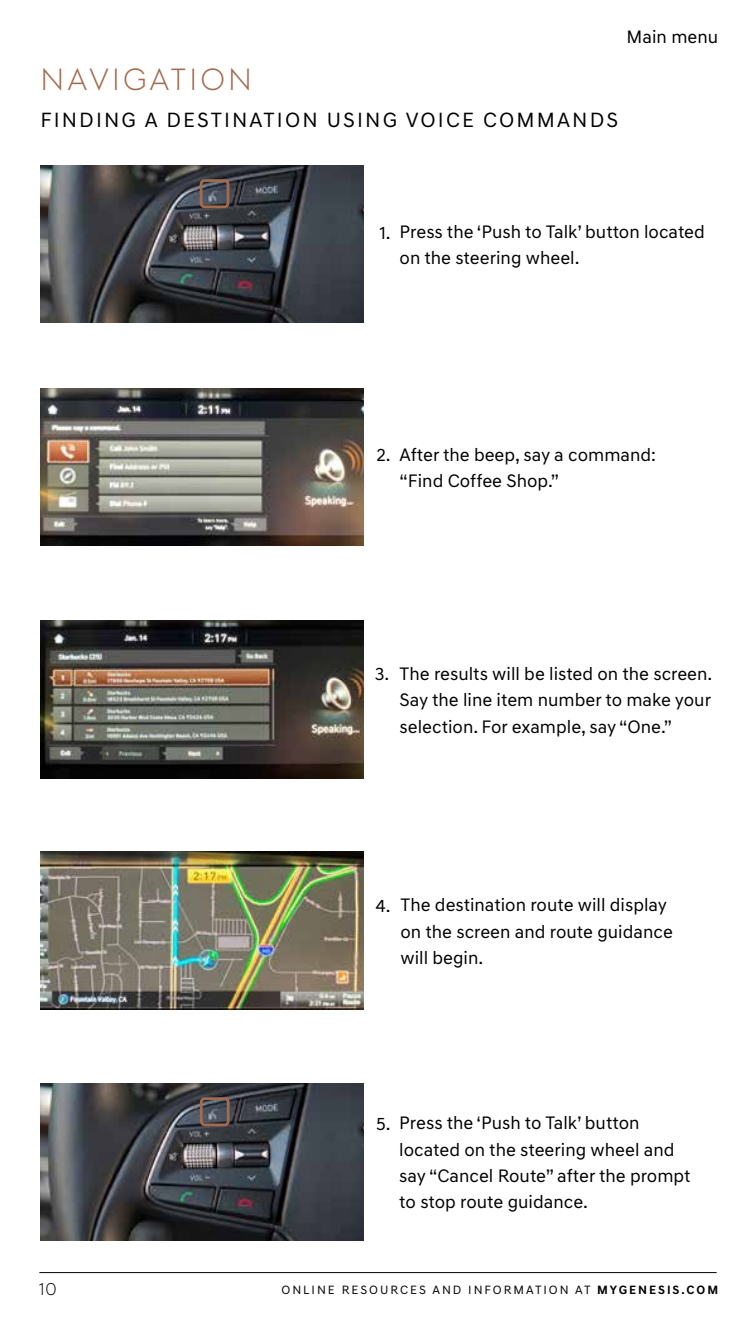
<style>
.page{position:relative;width:756px;height:1323px;background:#fff}
.page>*{position:absolute;margin:0;border:0;box-sizing:border-box;transform-origin:0 0}
.t1{font:300 31.5px "Genesis Sans Head";letter-spacing:.1em;color:#a36b4f}
.t2{font:21px "Hyundai Sans Text";letter-spacing:.1em;color:#000}
.t3{font:18.38px/26.2px "Genesis Sans Text";color:#000}
.t4{font:300 17.5px "Genesis Sans Head";color:#000}
.t5{font:12.25px "Genesis Sans Text";letter-spacing:.16em;color:#000}
.s1{font-weight:700}
</style>
<div class="page">
<hr style="left:40px;top:1272px;width:676px;height:1px;background:#000">
<img style="left:41px;top:165px;width:323px;height:158px">
<img style="left:40px;top:852px;width:323px;height:157px">
<img style="left:41px;top:621px;width:323px;height:157px">
<img style="left:41px;top:388px;width:323px;height:158px">
<img style="left:41px;top:1083px;width:323px;height:158px">
<div style="left:200px;top:179px;width:29px;height:29px;border:3px solid #a36b4f;border-radius:4px"></div>
<div style="left:200px;top:1097px;width:30px;height:29px;border:3px solid #a36b4f;border-radius:4px"></div>
<h1 class="t1" style="left:40px;top:62px;width:213px">NAVIGATION</h1>
<p class="t2" style="left:40px;top:108px;width:579px">FINDING A DESTINATION USING VOICE COMMANDS</p>
<p class="t3" style="left:627px;top:23px;width:93px">Main menu</p>
<p class="t3" style="left:379px;top:220px;width:13px">1.</p>
<p class="t3" style="left:400px;top:218px;width:307px">Press the ‘Push to Talk’ button located on the steering wheel.</p>
<p class="t3" style="left:376px;top:442px;width:16px">2.</p>
<p class="t3" style="left:400px;top:441px;width:258px">After the beep, say a command: “Find Coffee Shop.”</p>
<p class="t3" style="left:400px;top:661px;width:314px;text-align:justify;text-indent:-25px">3. The results will be listed on the screen.<br>Say the line item number to make your selection. For example, say “One.”</p>
<p class="t3" style="left:376px;top:893px;width:16px">4.</p>
<p class="t3" style="left:401px;top:892px;width:274px">The destination route will display on the screen and route guidance will begin.</p>
<p class="t3" style="left:399px;top:1110px;width:293px;text-indent:-23px">5. Press the ‘Push to Talk’ button located on the steering wheel and say “Cancel Route” after the prompt to stop route guidance.</p>
<p class="t4" style="left:39px;top:1279px;width:19px">10</p>
<p class="t5" style="left:282px;top:1282px;width:438px">ONLINE RESOURCES AND INFORMATION AT <span class="s1">MYGENESIS.COM</span></p>
</div>
